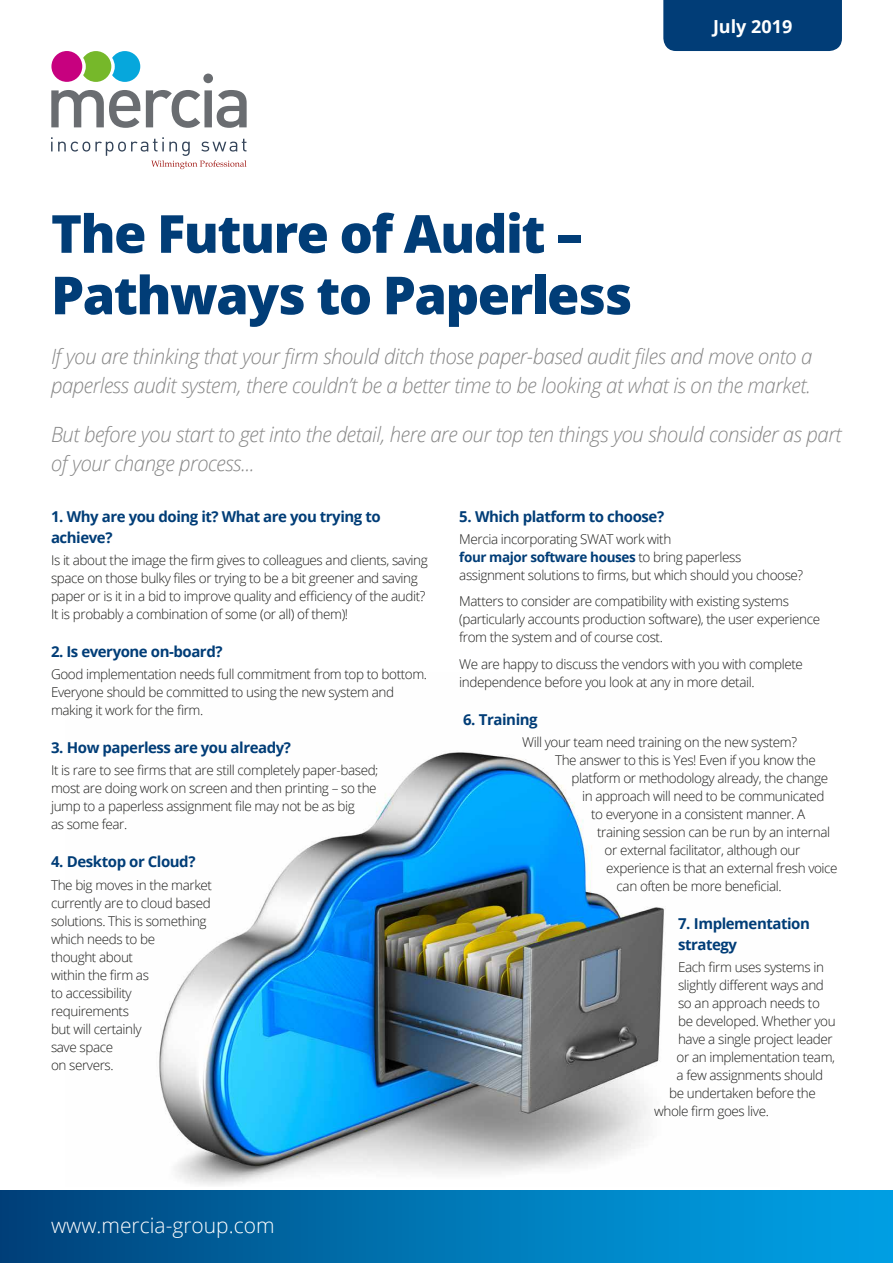
<style>
.page{position:relative;width:893px;height:1263px;background:#fff}
.page>*{position:absolute;margin:0;border:0;box-sizing:border-box;transform-origin:0 0}
.t1{font:800 52.5px/61.5px "Open Sans";letter-spacing:-.03em;color:#013d77}
.t2{font:italic 300 21px/28.5px "Open Sans";letter-spacing:-.02em;color:#878787}
.t3{font:300 21px "Open Sans";color:#fff}
.t4{font:700 18px "Open Sans";color:#fff}
.t5{font:700 15px/21px "Open Sans";letter-spacing:-.03em;color:#013d77}
.t6{font:300 13.5px/18px "Open Sans";letter-spacing:-.03em;color:#1d1d1b}
.s1{font-weight:700;color:#013d77}
</style>
<div class="page">
<div style="left:0;top:1191px;width:893px;height:72px;background:linear-gradient(to right,#00437c,#00a6eb)"></div>
<div style="left:663px;top:0;width:179px;height:51px;background:#013d77"></div>
<svg style="left:51px;top:51px;width:196px;height:77px"></svg>
<div style="left:51px;top:51px;width:31px;height:31px;background:#c7017f;border-radius:50%"></div>
<svg style="left:51px;top:137px;width:196px;height:32px"></svg>
<img style="left:159px;top:752px;width:505px;height:433px">
<h3 class="t4" style="left:713px;top:14px;width:81px">July 2019</h3>
<h1 class="t1" style="left:51px;top:200px;width:583px">The Future of Audit –<br>Pathways to Paperless</h1>
<h2 class="t2" style="left:51px;top:341px;width:763px">If you are thinking that your firm should ditch those paper-based audit files and move onto a paperless audit system, there couldn’t be a better time to be looking at what is on the market.</h2>
<h2 class="t2" style="left:51px;top:420px;width:792px">But before you start to get into the detail, here are our top ten things you should consider as part of your change process...</h2>
<p class="t5" style="left:51px;top:505px;width:331px">1. Why are you doing it? What are you trying to achieve?</p>
<p class="t6" style="left:51px;top:551px;width:378px">Is it about the image the firm gives to colleagues and clients, saving space on those bulky files or trying to be a bit greener and saving paper or is it in a bid to improve quality and efficiency of the audit?<br>It is probably a combination of some (or all) of them)!</p>
<p class="t5" style="left:51px;top:640px;width:173px">2. Is everyone on-board?</p>
<p class="t6" style="left:51px;top:665px;width:378px">Good implementation needs full commitment from top to bottom.<br>Everyone should be committed to using the new system and making it work for the firm.</p>
<p class="t5" style="left:51px;top:737px;width:242px">3. How paperless are you already?</p>
<p class="t6" style="left:51px;top:761px;width:329px">It is rare to see firms that are still completely paper-based; most are doing work on screen and then printing – so the jump to a paperless assignment file may not be as big<br>as some fear.</p>
<p class="t5" style="left:51px;top:851px;width:146px">4. Desktop or Cloud?</p>
<p class="t6" style="left:51px;top:875px;width:163px">The big moves in the market currently are to cloud based solutions. This is something which needs to be<br>thought about<br>within the firm as<br>to accessibility requirements<br>but will certainly<br>save space<br>on servers.</p>
<p class="t5" style="left:459px;top:505px;width:206px">5. Which platform to choose?</p>
<p class="t6" style="left:459px;top:530px;width:346px">Mercia incorporating SWAT work with<br><span class="s1">four major software houses</span> to bring paperless assignment solutions to firms, but which should you choose?</p>
<p class="t6" style="left:459px;top:592px;width:362px">Matters to consider are compatibility with existing systems (particularly accounts production software), the user experience from the system and of course cost.</p>
<p class="t6" style="left:459px;top:655px;width:345px">We are happy to discuss the vendors with you with complete independence before you look at any in more detail.</p>
<p class="t5" style="left:463px;top:708px;width:76px">6. Training</p>
<p class="t6" style="left:522px;top:733px;width:277px">Will your team need training on the new system?</p>
<p class="t6" style="left:555px;top:751px;width:262px">The answer to this is Yes! Even if you know the</p>
<p class="t6" style="left:572px;top:769px;width:258px">platform or methodology already, the change</p>
<p class="t6" style="left:582px;top:787px;width:244px">in approach will need to be communicated</p>
<p class="t6" style="left:591px;top:805px;width:216px">to everyone in a consistent manner. A</p>
<p class="t6" style="left:597px;top:823px;width:235px">training session can be run by an internal</p>
<p class="t6" style="left:605px;top:841px;width:197px">or external facilitator, although our</p>
<p class="t6" style="left:606px;top:859px;width:233px">experience is that an external fresh voice</p>
<p class="t6" style="left:617px;top:877px;width:167px">can often be more beneficial.</p>
<p class="t5" style="left:678px;top:913px;width:133px">7. Implementation strategy</p>
<p class="t6" style="left:678px;top:958px;width:147px">Each firm uses systems in</p>
<p class="t6" style="left:678px;top:976px;width:147px">slightly different ways and</p>
<p class="t6" style="left:678px;top:994px;width:143px">so an approach needs to</p>
<p class="t6" style="left:678px;top:1012px;width:159px">be developed. Whether you</p>
<p class="t6" style="left:678px;top:1030px;width:156px">have a single project leader</p>
<p class="t6" style="left:677px;top:1048px;width:160px">or an implementation team,</p>
<p class="t6" style="left:677px;top:1066px;width:148px">a few assignments should</p>
<p class="t6" style="left:669px;top:1084px;width:148px">be undertaken before the</p>
<p class="t6" style="left:654px;top:1102px;width:116px">whole firm goes live.</p>
<h2 class="t3" style="left:51px;top:1211px;width:225px">www.mercia-group.com</h2>
</div>
